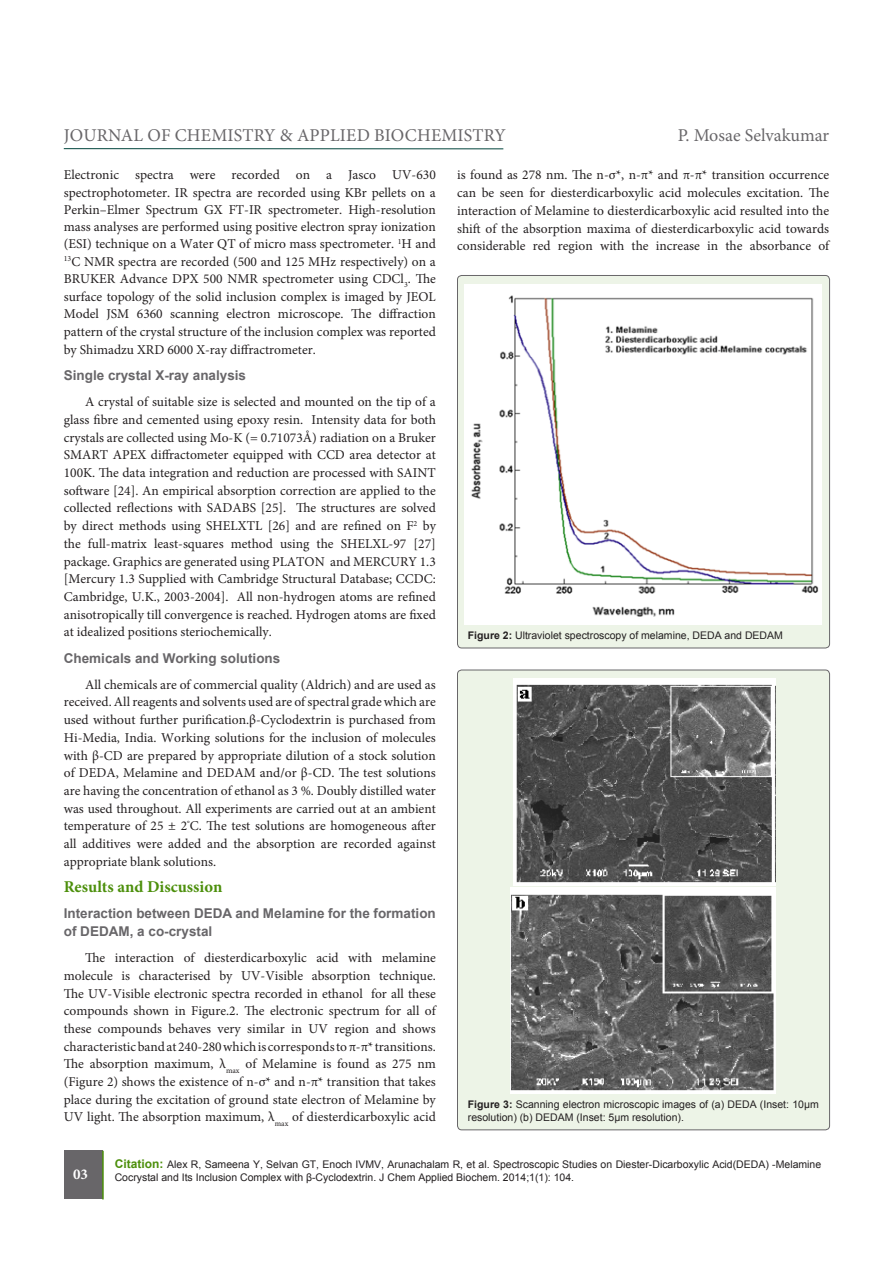
<style>
.page{position:relative;width:893px;height:1263px;background:#fff}
.page>*{position:absolute;margin:0;border:0;box-sizing:border-box;transform-origin:0 0}
.t1{font:18px "Minion Pro";letter-spacing:.005em;color:#686669}
.t2{font:700 16.5px "Minion Pro";color:#4c8f0b}
.t3{font:700 15px "Minion Pro";color:#fff}
.t4{font:13.5px/17.7px "Minion Pro";color:#231f20;text-align:justify}
.subsideheadding{font:700 13.5px/17.7px "Arial";color:#686669}
.t5{font:10.5px/12.6px "Arial";color:#231f20}
.s1{font-weight:700}
.s2{font-weight:700;font-size:12px;color:#4c8f0b}
</style>
<div class="page">
<hr style="left:64px;top:148px;width:439px;height:1px;background:#00443c">
<div style="left:64px;top:1151px;width:38px;height:48px;background:#686669"></div>
<hr style="left:102px;top:1151px;width:2px;height:48px;background:#4c8f0b">
<div style="left:457px;top:275px;width:373px;height:373px;background:#edf4e7;border-radius:4px"></div>
<img style="left:465px;top:284px;width:357px;height:340px">
<div style="left:457px;top:275px;width:373px;height:373px;border:1px solid #686669;border-radius:4px"></div>
<div style="left:457px;top:670px;width:373px;height:460px;background:#edf4e7;border-radius:4px"></div>
<img style="left:514px;top:679px;width:261px;height:206px">
<img style="left:511px;top:887px;width:265px;height:207px">
<h1 class="t1" style="left:64px;top:123px;width:443px">JOURNAL OF CHEMISTRY &amp; APPLIED BIOCHEMISTRY</h1>
<h1 class="t1" style="left:678px;top:123px;width:153px">P. Mosae Selvakumar</h1>
<p class="t4" style="left:64px;top:167px;width:374px">Electronic spectra were recorded on a Jasco UV-630 spectrophotometer. IR spectra are recorded using KBr pellets on a Perkin–Elmer Spectrum GX FT-IR spectrometer. High-resolution mass analyses are performed using positive electron spray ionization (ESI) technique on a Water QT of micro mass spectrometer. <sup>1</sup>H and <sup>13</sup>C NMR spectra are recorded (500 and 125 MHz respectively) on a BRUKER Advance DPX 500 NMR spectrometer using CDCl<sub>3</sub>. The surface topology of the solid inclusion complex is imaged by JEOL Model JSM 6360 scanning electron microscope. The diffraction pattern of the crystal structure of the inclusion complex was reported by Shimadzu XRD 6000 X-ray diffractrometer.</p>
<p class="subsideheadding" style="left:64px;top:367px;width:184px">Single crystal X-ray analysis</p>
<p class="t4" style="left:64px;top:393px;width:374px;text-indent:21px">A crystal of suitable size is selected and mounted on the tip of a glass fibre and cemented using epoxy resin. Intensity data for both crystals are collected using Mo-K (= 0.71073Å) radiation on a Bruker SMART APEX diffractometer equipped with CCD area detector at 100K. The data integration and reduction are processed with SAINT software [24]. An empirical absorption correction are applied to the collected reflections with SADABS [25]. The structures are solved by direct methods using SHELXTL [26] and are refined on F<sup>2</sup> by the full-matrix least-squares method using the SHELXL-97 [27] package. Graphics are generated using PLATON and MERCURY 1.3 [Mercury 1.3 Supplied with Cambridge Structural Database; CCDC:<br>Cambridge, U.K., 2003-2004]. All non-hydrogen atoms are refined anisotropically till convergence is reached. Hydrogen atoms are fixed at idealized positions steriochemically.</p>
<p class="subsideheadding" style="left:64px;top:649px;width:218px">Chemicals and Working solutions</p>
<p class="t4" style="left:64px;top:676px;width:374px;text-indent:21px">All chemicals are of commercial quality (Aldrich) and are used as received. All reagents and solvents used are of spectral grade which are used without further purification.β-Cyclodextrin is purchased from Hi-Media, India. Working solutions for the inclusion of molecules with β-CD are prepared by appropriate dilution of a stock solution of DEDA, Melamine and DEDAM and/or β-CD. The test solutions are having the concentration of ethanol as 3 %. Doubly distilled water was used throughout. All experiments are carried out at an ambient temperature of 25 ± 2<sup>°</sup>C. The test solutions are homogeneous after all additives were added and the absorption are recorded against appropriate blank solutions.</p>
<p class="t2" style="left:64px;top:875px;width:160px">Results and Discussion</p>
<p class="subsideheadding" style="left:64px;top:905px;width:374px">Interaction between DEDA and Melamine for the formation of DEDAM, a co-crystal</p>
<p class="t4" style="left:64px;top:949px;width:374px;text-indent:21px">The interaction of diesterdicarboxylic acid with melamine molecule is characterised by UV-Visible absorption technique.<br>The UV-Visible electronic spectra recorded in ethanol for all these compounds shown in Figure.2. The electronic spectrum for all of these compounds behaves very similar in UV region and shows characteristic band at 240-280 which is corresponds to π-π* transitions.<br>The absorption maximum, λ<sub>max</sub> of Melamine is found as 275 nm (Figure 2) shows the existence of n-σ* and n-π* transition that takes place during the excitation of ground state electron of Melamine by UV light. The absorption maximum, λ<sub>max</sub> of diesterdicarboxylic acid</p>
<p class="t4" style="left:457px;top:166px;width:374px">is found as 278 nm. The n-σ*, n-π* and π-π* transition occurrence can be seen for diesterdicarboxylic acid molecules excitation. The interaction of Melamine to diesterdicarboxylic acid resulted into the shift of the absorption maxima of diesterdicarboxylic acid towards considerable red region with the increase in the absorbance of</p>
<p class="t5" style="left:468px;top:629px;width:317px"><span class="s1">Figure 2:</span> Ultraviolet spectroscopy of melamine, DEDA and DEDAM</p>
<p class="t5" style="left:468px;top:1098px;width:353px"><span class="s1">Figure 3:</span> Scanning electron microscopic images of (a) DEDA (Inset: 10μm resolution) (b) DEDAM (Inset: 5μm resolution).</p>
<p class="t5" style="left:115px;top:1158px;width:708px"><span class="s2">Citation:</span> Alex R, Sameena Y, Selvan GT, Enoch IVMV, Arunachalam R, et al. Spectroscopic Studies on Diester-Dicarboxylic Acid(DEDA) -Melamine</p>
<p class="t3" style="left:73px;top:1164px;width:16px">03</p>
<p class="t5" style="left:115px;top:1170px;width:461px">Cocrystal and Its Inclusion Complex with β-Cyclodextrin. J Chem Applied Biochem. 2014;1(1): 104.</p>
</div>
